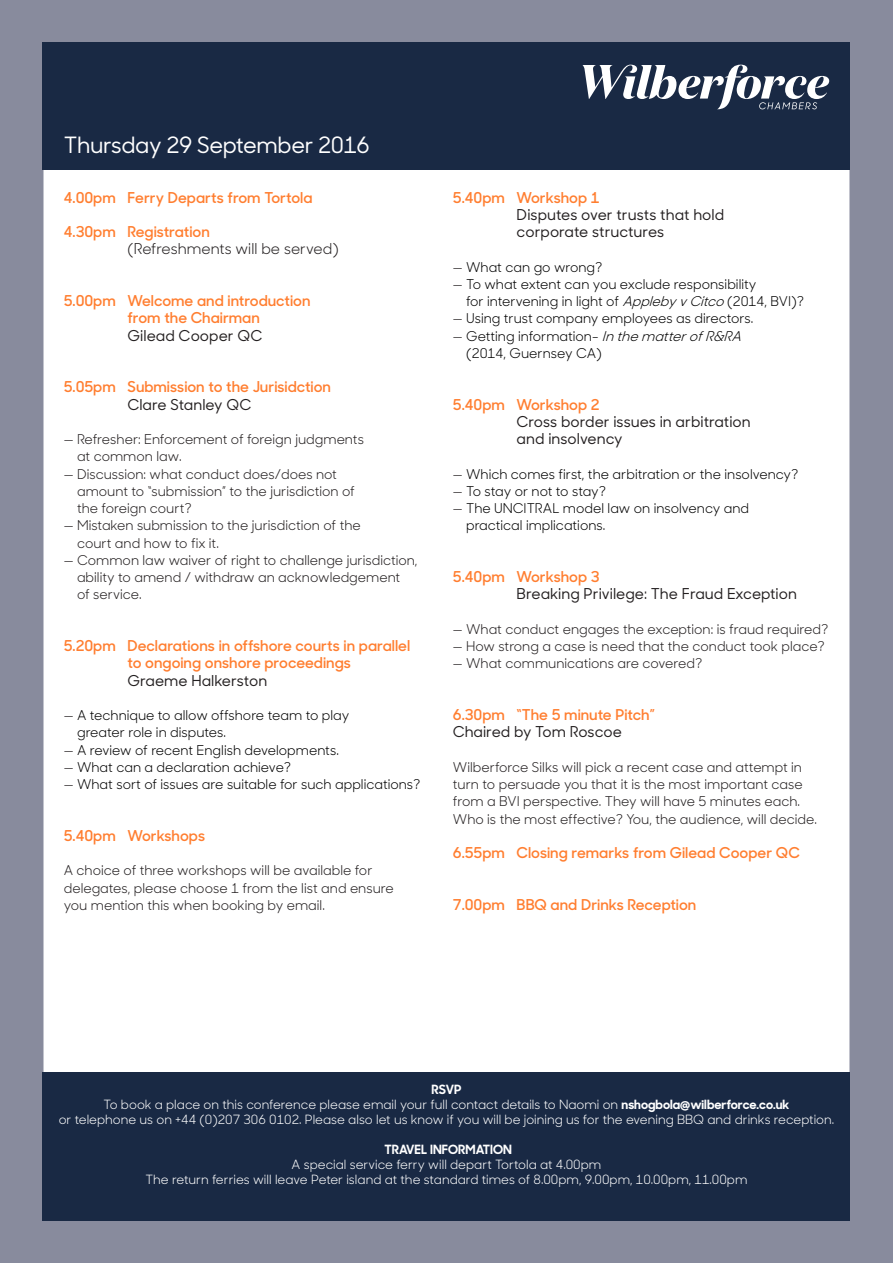
<style>
.page{position:relative;width:893px;height:1263px;background:#fff}
.page>*{position:absolute;margin:0;border:0;box-sizing:border-box;transform-origin:0 0}
.t1{font:500 22.5px "Sharp Sans No 1";letter-spacing:-.02em;color:#fff}
.t2{font:600 15px/17.2px "Sharp Sans No 1";color:#ff7e30}
.t3{font:500 15px/17.2px "Sharp Sans No 1";color:#231f20}
.t4{font:15px/17.2px "Sharp Sans No 1";color:#231f20}
.t5{font:13.5px/17.2px "Sharp Sans No 1";color:#231f20}
.t6{font:13.5px/17.2px "Sharp Sans No 1";color:#000}
.t7{font:12.75px "Sharp Sans No 1";color:#fff}
.t8{font:700 12.75px "Sharp Sans No 1";color:#fff}
.s1{font-weight:600;color:#ff7e30}
.s2{font-weight:500;color:#231f20}
.s3{color:#231f20}
.s4{font-style:italic}
.s5{font-weight:700}
</style>
<div class="page">
<div style="left:0;top:0;width:893px;height:1263px;border:44px solid #888b9d"></div>
<div style="left:43px;top:43px;width:807px;height:127px;background:#192944"></div>
<svg style="left:583px;top:65px;width:246px;height:44px"></svg>
<div style="left:43px;top:1071px;width:807px;height:149px;background:#192944"></div>
<p class="t1" style="left:64px;top:129px;width:307px">Thursday 29 September 2016</p>
<p class="t2" style="left:64px;top:188px;width:250px">4.00pm Ferry Departs from Tortola</p>
<p class="t4" style="left:128px;top:222px;width:213px;text-indent:-64px"><span class="s1">4.30pm Registration<br></span>(Refreshments will be served)</p>
<p class="t2" style="left:128px;top:291px;width:184px;text-indent:-64px">5.00pm Welcome and introduction from the Chairman<br><span class="s2">Gilead Cooper QC</span></p>
<p class="t2" style="left:64px;top:377px;width:269px">5.05pm Submission to the Jurisidction</p>
<p class="t3" style="left:128px;top:395px;width:125px">Clare Stanley QC</p>
<p class="t5" style="left:77px;top:430px;width:288px;text-indent:-13px">— Refresher: Enforcement of foreign judgments at common law.</p>
<p class="t5" style="left:77px;top:465px;width:279px;text-indent:-13px">— Discussion: what conduct does/does not amount to “submission” to the jurisdiction of the foreign court?</p>
<p class="t5" style="left:77px;top:516px;width:285px;text-indent:-13px">— Mistaken submission to the jurisdiction of the court and how to fix it.</p>
<p class="t5" style="left:77px;top:551px;width:342px;text-indent:-13px">— Common law waiver of right to challenge jurisdiction, ability to amend / withdraw an acknowledgement<br>of service.</p>
<p class="t2" style="left:64px;top:636px;width:348px;text-align:center">5.20pm Declarations in offshore courts in parallel to ongoing onshore proceedings</p>
<p class="t3" style="left:128px;top:671px;width:141px">Graeme Halkerston</p>
<p class="t6" style="left:77px;top:706px;width:274px;text-indent:-13px"><span class="s3">—</span> A technique to allow offshore team to play greater role in disputes.</p>
<p class="t6" style="left:64px;top:741px;width:277px"><span class="s3">—</span> A review of recent English developments.</p>
<p class="t6" style="left:64px;top:758px;width:229px"><span class="s3">—</span> What can a declaration achieve?</p>
<p class="t6" style="left:64px;top:775px;width:358px"><span class="s3">—</span> What sort of issues are suitable for such applications?</p>
<p class="t2" style="left:64px;top:826px;width:143px">5.40pm Workshops</p>
<p class="t5" style="left:64px;top:861px;width:332px">A choice of three workshops will be available for delegates, please choose 1 from the list and ensure you mention this when booking by email.</p>
<p class="t3" style="left:517px;top:188px;width:209px;text-indent:-64px"><span class="s1">5.40pm Workshop 1<br></span>Disputes over trusts that hold corporate structures</p>
<p class="t6" style="left:453px;top:258px;width:151px"><span class="s3">—</span> What can go wrong?</p>
<p class="t6" style="left:466px;top:275px;width:340px;text-indent:-13px"><span class="s3">—</span> To what extent can you exclude responsibility<br>for intervening in light of <span class="s4">ApplebyvCitco</span>(2014, BVI)?</p>
<p class="t6" style="left:453px;top:309px;width:302px"><span class="s3">—</span> Using trust company employees as directors.</p>
<p class="t6" style="left:466px;top:327px;width:281px;text-indent:-13px"><span class="s3">—</span> Getting information- <span class="s4">InthematterofR&amp;RA </span>(2014, Guernsey CA)</p>
<p class="t3" style="left:517px;top:395px;width:236px;text-indent:-64px"><span class="s1">5.40pm Workshop 2<br></span>Cross border issues in arbitration and insolvency</p>
<p class="t6" style="left:453px;top:465px;width:347px"><span class="s3">—</span> Which comes first, the arbitration or the insolvency?</p>
<p class="t6" style="left:453px;top:482px;width:155px"><span class="s3">—</span> To stay or not to stay?</p>
<p class="t6" style="left:466px;top:499px;width:285px;text-indent:-13px"><span class="s3">—</span> The UNCITRAL model law on insolvency and practical implications.</p>
<p class="t3" style="left:517px;top:567px;width:282px;text-indent:-64px"><span class="s1">5.40pm Workshop 3<br></span>Breaking Privilege: The Fraud Exception</p>
<p class="t5" style="left:453px;top:620px;width:377px">— What conduct engages the exception: is fraud required?</p>
<p class="t5" style="left:453px;top:637px;width:374px">— How strong a case is need that the conduct took place?</p>
<p class="t5" style="left:453px;top:654px;width:251px">— What communications are covered?</p>
<p class="t2" style="left:453px;top:705px;width:203px">6.30pm “The 5 minute Pitch”</p>
<p class="t3" style="left:453px;top:723px;width:171px">Chaired by Tom Roscoe</p>
<p class="t5" style="left:453px;top:758px;width:366px">Wilberforce Silks will pick a recent case and attempt in turn to persuade you that it is the most important case from a BVI perspective. They will have 5 minutes each.<br>Who is the most effective? You, the audience, will decide.</p>
<p class="t2" style="left:453px;top:843px;width:348px">6.55pm Closing remarks from Gilead Cooper QC</p>
<p class="t2" style="left:453px;top:895px;width:245px">7.00pm BBQ and Drinks Reception</p>
<p class="t8" style="left:432px;top:1080px;width:31px">RSVP</p>
<p class="t7" style="left:104px;top:1095px;width:687px">To book a place on this conference please email your full contact details to Naomi on <span class="s5">nshogbola@wilberforce.co.uk</span></p>
<p class="t7" style="left:59px;top:1110px;width:777px">or telephone us on +44 (0)207 306 0102. Please also let us know if you will be joining us for the evening BBQ and drinks reception.</p>
<p class="t8" style="left:384px;top:1140px;width:129px">TRAVEL INFORMATION</p>
<p class="t7" style="left:292px;top:1155px;width:311px">A special service ferry will depart Tortola at 4.00pm</p>
<p class="t7" style="left:145px;top:1170px;width:603px">The return ferries will leave Peter island at the standard times of 8.00pm, 9.00pm, 10.00pm, 11.00pm</p>
</div>
